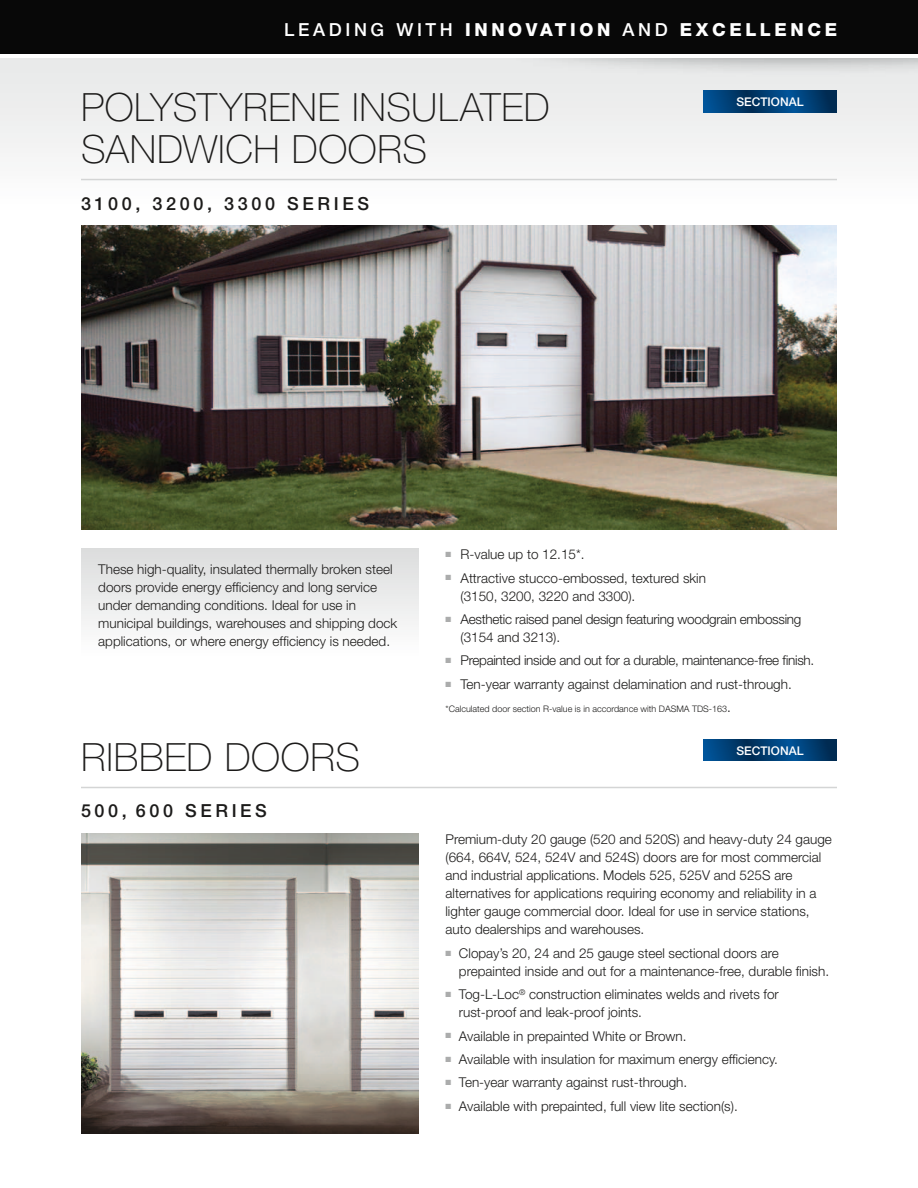
<style>
.page{position:relative;width:918px;height:1188px;background:#fff}
.page>*{position:absolute;margin:0;border:0;box-sizing:border-box;transform-origin:0 0}
.t1{font:100 39px/42px "Helvetica Neue";letter-spacing:.015em;color:#1c1b1a}
.t2{font:800 18px "Helvetica Neue";letter-spacing:.2em;color:#fff}
.t3{font:500 18px "Helvetica Neue";letter-spacing:.2em;color:#1c1b1a}
.t4{font:300 13.5px/18px "Helvetica Neue";color:#1c1b1a}
.t5{font:300 13.5px/18px "Helvetica Neue";letter-spacing:-.02em;color:#1c1b1a}
.t6{font:500 12px "Helvetica Neue";color:#fff}
.t7{font:300 9px "Helvetica Neue";color:#1c1b1a}
.s1{font-weight:500}
.s2{font-size:13.5px}
</style>
<div class="page">
<div style="left:0;top:49px;width:918px;height:201px;background:#f4f4f4"></div>
<div style="left:81px;top:549px;width:337px;height:170px;background:linear-gradient(to bottom,#e0e1e1,#fff)"></div>
<div style="left:0;top:0;width:918px;height:54px;background:#080808"></div>
<img style="left:459px;top:58px;width:459px;height:33px">
<img style="left:81px;top:834px;width:337px;height:300px">
<img style="left:81px;top:226px;width:756px;height:303px">
<svg style="left:703px;top:91px;width:134px;height:21px;background:#003f75"></svg>
<hr style="left:81px;top:179px;width:756px;height:1px;background:#d4d5d5">
<svg style="left:703px;top:739px;width:134px;height:22px;background:#003f75"></svg>
<hr style="left:81px;top:787px;width:756px;height:1px;background:#d4d5d5">
<hr style="left:0;top:54px;width:918px;height:3px;background:#fff">
<h2 class="t2" style="left:284px;top:19px;width:554px"><span class="s1">LEADING WITH</span> INNOVATION <span class="s1">AND</span> EXCELLENCE</h2>
<h1 class="t1" style="left:81px;top:87px;width:470px">POLYSTYRENE INSULATED<br>SANDWICH DOORS</h1>
<h2 class="t3" style="left:81px;top:193px;width:289px">3100, 3200, 3300 SERIES</h2>
<p class="t6" style="left:736px;top:95px;width:69px">SECTIONAL</p>
<p class="t4" style="left:98px;top:560px;width:301px">These high-quality, insulated thermally broken steel doors provide energy efficiency and long service under demanding conditions. Ideal for use in municipal buildings, warehouses and shipping dock applications, or where energy efficiency is needed.</p>
<p class="t4" style="left:446px;top:545px;width:141px"><sup>■</sup> R-value up to 12.15*.</p>
<p class="t4" style="left:460px;top:569px;width:247px;text-indent:-15px"><sup>■</sup> Attractive stucco-embossed, textured skin (3150, 3200, 3220 and 3300).</p>
<p class="t5" style="left:460px;top:610px;width:342px;text-indent:-15px"><sup>■</sup> Aesthetic raised panel design featuring woodgrain embossing (3154 and 3213).</p>
<p class="t5" style="left:446px;top:651px;width:370px"><sup>■</sup> Prepainted inside and out for a durable, maintenance-free finish.</p>
<p class="t4" style="left:446px;top:675px;width:348px"><sup>■</sup> Ten-year warranty against delamination and rust-through.</p>
<p class="t7" style="left:446px;top:704px;width:287px">*Calculated door section R-value is in accordance with DASMA TDS-163<span class="s2">.</span></p>
<h1 class="t1" style="left:81px;top:736px;width:280px">RIBBED DOORS</h1>
<p class="t6" style="left:736px;top:743px;width:69px">SECTIONAL</p>
<h2 class="t3" style="left:81px;top:800px;width:187px">500, 600 SERIES</h2>
<p class="t4" style="left:446px;top:830px;width:388px">Premium-duty 20 gauge (520 and 520S) and heavy-duty 24 gauge (664, 664V, 524, 524V and 524S) doors are for most commercial and industrial applications. Models 525, 525V and 525S are alternatives for applications requiring economy and reliability in a lighter gauge commercial door. Ideal for use in service stations, auto dealerships and warehouses.</p>
<p class="t4" style="left:459px;top:944px;width:372px;text-indent:-13px"><sup>■</sup> Clopay’s 20, 24 and 25 gauge steel sectional doors are prepainted inside and out for a maintenance-free, durable finish.</p>
<p class="t4" style="left:459px;top:985px;width:321px;text-indent:-13px"><sup>■</sup> Tog-L-Loc<sup>®</sup> construction eliminates welds and rivets for rust-proof and leak-proof joints.</p>
<p class="t4" style="left:446px;top:1027px;width:243px"><sup>■</sup> Available in prepainted White or Brown.</p>
<p class="t4" style="left:446px;top:1050px;width:334px"><sup>■</sup> Available with insulation for maximum energy efficiency.</p>
<p class="t4" style="left:446px;top:1073px;width:243px"><sup>■</sup> Ten-year warranty against rust-through.</p>
<p class="t4" style="left:446px;top:1097px;width:294px"><sup>■</sup> Available with prepainted, full view lite section(s).</p>
</div>
